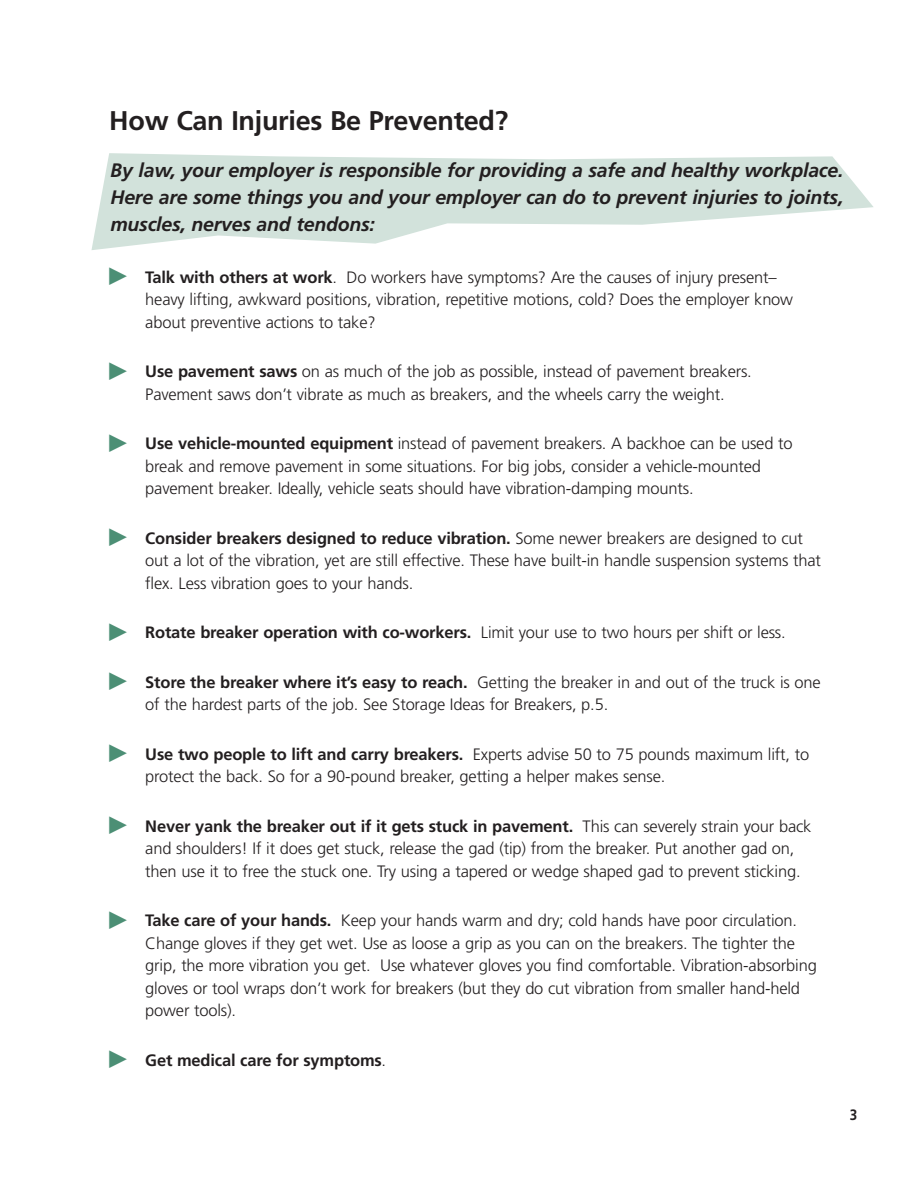
<style>
.page{position:relative;width:918px;height:1188px;background:#fff}
.page>*{position:absolute;margin:0;border:0;box-sizing:border-box;transform-origin:0 0}
.t1{font:700 27px "Frutiger";letter-spacing:-.01em;color:#231f20}
.t2{font:italic 700 19.5px/27px "Frutiger";letter-spacing:-.01em;color:#231f20;text-align:justify}
.t3{font:300 16.5px/22.5px "Frutiger";letter-spacing:-.01em;color:#231f20}
.t4{font:700 16.5px "Frutiger";letter-spacing:-.01em;color:#231f20}
.t5{font:700 15px "Frutiger";color:#231f20;scale:.9 1}
.s1{font-family:"Universal Newswith Comm Pi";font-weight:400;font-size:18px;color:#4c8f75}
.s2{font-weight:700}
.s3{font-weight:300}
</style>
<div class="page">
<svg style="left:91px;top:153px;width:782px;height:97px;fill:#d2e2db"></svg>
<h1 class="t1" style="left:109px;top:110px;width:401px">How Can Injuries Be Prevented?</h1>
<h2 class="t2" style="left:111px;top:158px;width:734px">By law, your employer is responsible for providing a safe and healthy workplace.<br>Here are some things you and your employer can do to prevent injuries to joints, muscles, nerves and tendons:</h2>
<p class="t3" style="left:145px;top:267px;width:649px;text-indent:-36px"><span class="s1">©</span> <span class="s2">Talk with others at work</span>. Do workers have symptoms? Are the causes of injury present– heavy lifting, awkward positions, vibration, repetitive motions, cold? Does the employer know about preventive actions to take?</p>
<p class="t3" style="left:109px;top:362px;width:644px;text-align:center"><span class="s1">©</span> <span class="s2">Use pavement saws</span> on as much of the job as possible, instead of pavement breakers.<br>Pavement saws don’t vibrate as much as breakers, and the wheels carry the weight.</p>
<p class="t3" style="left:145px;top:434px;width:649px;text-indent:-36px"><span class="s1">©</span> <span class="s2">Use vehicle-mounted equipment</span> instead of pavement breakers. A backhoe can be used to break and remove pavement in some situations. For big jobs, consider a vehicle-mounted pavement breaker. Ideally, vehicle seats should have vibration-damping mounts.</p>
<p class="t3" style="left:145px;top:528px;width:677px;text-indent:-36px"><span class="s1">©</span> <span class="s2">Consider breakers designed to reduce vibration.</span> Some newer breakers are designed to cut out a lot of the vibration, yet are still effective. These have built-in handle suspension systems that flex. Less vibration goes to your hands.</p>
<p class="t4" style="left:109px;top:626px;width:678px"><span class="s1">©</span> Rotate breaker operation with co-workers. <span class="s3">Limit your use to two hours per shift or less.</span></p>
<p class="t3" style="left:145px;top:672px;width:677px;text-indent:-36px"><span class="s1">©</span> <span class="s2">Store the breaker where it’s easy to reach.</span> Getting the breaker in and out of the truck is one of the hardest parts of the job. See Storage Ideas for Breakers, p.5.</p>
<p class="t3" style="left:145px;top:744px;width:666px;text-indent:-36px"><span class="s1">©</span> <span class="s2">Use two people to lift and carry breakers.</span> Experts advise 50 to 75 pounds maximum lift, to protect the back. So for a 90-pound breaker, getting a helper makes sense.</p>
<p class="t3" style="left:145px;top:816px;width:668px;text-indent:-36px"><span class="s1">©</span> <span class="s2">Never yank the breaker out if it gets stuck in pavement.</span> This can severely strain your back and shoulders! If it does get stuck, release the gad (tip) from the breaker. Put another gad on, then use it to free the stuck one. Try using a tapered or wedge shaped gad to prevent sticking.</p>
<p class="t3" style="left:145px;top:911px;width:673px;text-indent:-36px"><span class="s1">©</span> <span class="s2">Take care of your hands.</span> Keep your hands warm and dry; cold hands have poor circulation.<br>Change gloves if they get wet. Use as loose a grip as you can on the breakers. The tighter the grip, the more vibration you get. Use whatever gloves you find comfortable. Vibration-absorbing gloves or tool wraps don’t work for breakers (but they do cut vibration from smaller hand-held power tools).</p>
<p class="t4" style="left:109px;top:1053px;width:278px"><span class="s1">©</span> Get medical care for symptoms<span class="s3">.</span></p>
<p class="t5" style="left:850px;top:1108px;width:10px">3</p>
</div>
